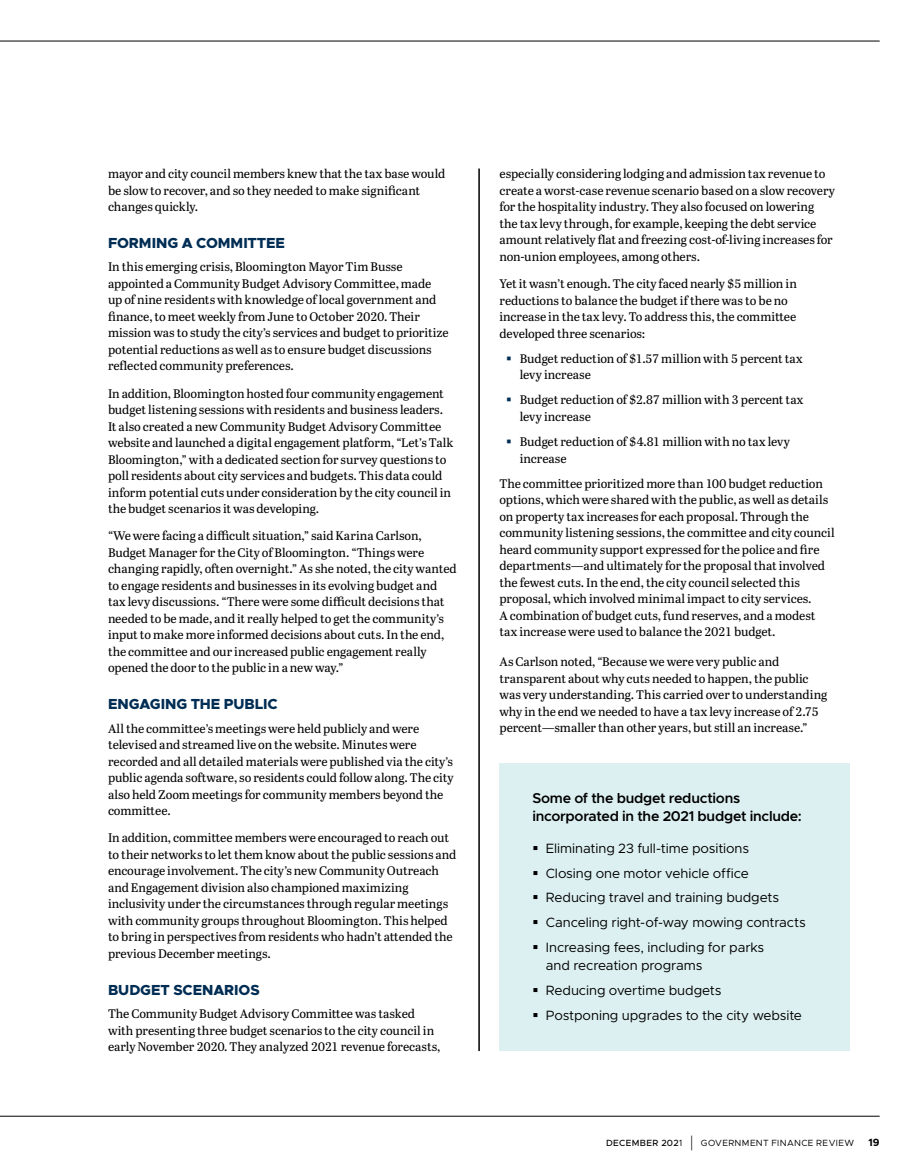
<style>
.page{position:relative;width:918px;height:1175px;background:#fff}
.page>*{position:absolute;margin:0;border:0;box-sizing:border-box;transform-origin:0 0}
.t1{font:800 14.7px "Metropolis";letter-spacing:-.005em;color:#002d54}
.t2{font:600 14.25px/18px "Metropolis";letter-spacing:-.015em;color:#000}
.t3{font:13.5px/18px "Metropolis";letter-spacing:-.005em;color:#000}
.t4{font:12.3px/16.5px "Abril Text";letter-spacing:-.005em;color:#000}
.t5{font:9px "Metropolis";letter-spacing:.04em;color:#000}
.s1{color:#002d54}
.s2{font-weight:500}
.s3{font-weight:500;font-size:18px}
.s4{font-weight:700;font-size:10.5px}
</style>
<div class="page">
<div style="left:500px;top:763px;width:350px;height:288px;background:#ddf0f1"></div>
<hr style="left:0;top:1115px;width:880px;height:1px;background:#000">
<hr style="left:479px;top:169px;width:1px;height:882px;background:#000">
<hr style="left:0;top:41px;width:880px;height:1px;background:#000">
<p class="t4" style="left:108px;top:165px;width:339px">mayor and city council members knew that the tax base would be slow to recover, and so they needed to make significant changes quickly.</p>
<p class="t1" style="left:108px;top:233px;width:179px">FORMING A COMMITTEE</p>
<p class="t4" style="left:108px;top:258px;width:342px">In this emerging crisis, Bloomington Mayor Tim Busse appointed a Community Budget Advisory Committee, made<br>up of nine residents with knowledge of local government and finance, to meet weekly from June to October 2020. Their mission was to study the city’s services and budget to prioritize potential reductions as well as to ensure budget discussions reflected community preferences.</p>
<p class="t4" style="left:108px;top:384px;width:347px">In addition, Bloomington hosted four community engagement budget listening sessions with residents and business leaders.<br>It also created a new Community Budget Advisory Committee website and launched a digital engagement platform, “Let’s Talk Bloomington,” with a dedicated section for survey questions to poll residents about city services and budgets. This data could inform potential cuts under consideration by the city council in the budget scenarios it was developing.</p>
<p class="t4" style="left:108px;top:527px;width:350px">“We were facing a difficult situation,” said Karina Carlson, Budget Manager for the City of Bloomington. “Things were changing rapidly, often overnight.” As she noted, the city wanted to engage residents and businesses in its evolving budget and tax levy discussions. “There were some difficult decisions that needed to be made, and it really helped to get the community’s input to make more informed decisions about cuts. In the end, the committee and our increased public engagement really opened the door to the public in a new way.”</p>
<p class="t1" style="left:108px;top:695px;width:171px">ENGAGING THE PUBLIC</p>
<p class="t4" style="left:108px;top:719px;width:347px">All the committee’s meetings were held publicly and were televised and streamed live on the website. Minutes were recorded and all detailed materials were published via the city’s public agenda software, so residents could follow along. The city also held Zoom meetings for community members beyond the committee.</p>
<p class="t4" style="left:108px;top:829px;width:350px">In addition, committee members were encouraged to reach out to their networks to let them know about the public sessions and encourage involvement. The city’s new Community Outreach and Engagement division also championed maximizing inclusivity under the circumstances through regular meetings with community groups throughout Bloomington. This helped to bring in perspectives from residents who hadn’t attended the previous December meetings.</p>
<p class="t1" style="left:108px;top:980px;width:153px">BUDGET SCENARIOS</p>
<p class="t4" style="left:108px;top:1004px;width:334px">The Community Budget Advisory Committee was tasked with presenting three budget scenarios to the city council in early November 2020. They analyzed 2021 revenue forecasts,</p>
<p class="t4" style="left:500px;top:165px;width:337px">especially considering lodging and admission tax revenue to create a worst-case revenue scenario based on a slow recovery for the hospitality industry. They also focused on lowering the tax levy through, for example, keeping the debt service amount relatively flat and freezing cost-of-living increases for non-union employees, among others.</p>
<p class="t4" style="left:500px;top:275px;width:299px">Yet it wasn’t enough. The city faced nearly $5 million in reductions to balance the budget if there was to be no increase in the tax levy. To address this, the committee developed three scenarios:</p>
<p class="t4" style="left:520px;top:349px;width:285px;text-indent:-14px"><span class="s1">▪</span> Budget reduction of $1.57 million with 5 percent tax levy increase</p>
<p class="t4" style="left:520px;top:391px;width:285px;text-indent:-14px"><span class="s1">▪</span> Budget reduction of $2.87 million with 3 percent tax levy increase</p>
<p class="t4" style="left:520px;top:433px;width:272px;text-indent:-14px"><span class="s1">▪</span> Budget reduction of $4.81 million with no tax levy increase</p>
<p class="t4" style="left:500px;top:474px;width:337px">The committee prioritized more than 100 budget reduction options, which were shared with the public, as well as details on property tax increases for each proposal. Through the community listening sessions, the committee and city council heard community support expressed for the police and fire departments—and ultimately for the proposal that involved the fewest cuts. In the end, the city council selected this proposal, which involved minimal impact to city services.<br>A combination of budget cuts, fund reserves, and a modest tax increase were used to balance the 2021 budget.</p>
<p class="t4" style="left:500px;top:653px;width:329px">As Carlson noted, “Because we were very public and transparent about why cuts needed to happen, the public was very understanding. This carried over to understanding why in the end we needed to have a tax levy increase of 2.75 percent—smaller than other years, but still an increase.”</p>
<p class="t2" style="left:532px;top:789px;width:271px">Some of the budget reductions incorporated in the 2021 budget include:</p>
<p class="t3" style="left:532px;top:839px;width:218px">▪ Eliminating 23 full-time positions</p>
<p class="t3" style="left:532px;top:864px;width:218px">▪ Closing one motor vehicle office</p>
<p class="t3" style="left:532px;top:888px;width:248px">▪ Reducing travel and training budgets</p>
<p class="t3" style="left:532px;top:913px;width:275px">▪ Canceling right-of-way mowing contracts</p>
<p class="t3" style="left:546px;top:938px;width:220px;text-indent:-14px">▪ Increasing fees, including for parks and recreation programs</p>
<p class="t3" style="left:532px;top:981px;width:191px">▪ Reducing overtime budgets</p>
<p class="t3" style="left:532px;top:1005px;width:271px">▪ Postponing upgrades to the city website</p>
<p class="t5" style="left:606px;top:1137px;width:275px"><span class="s2">DECEMBER 202</span>1 <span class="s3">|</span> GOVERNMENT FINANCE REVIEW <span class="s4">19</span></p>
</div>
